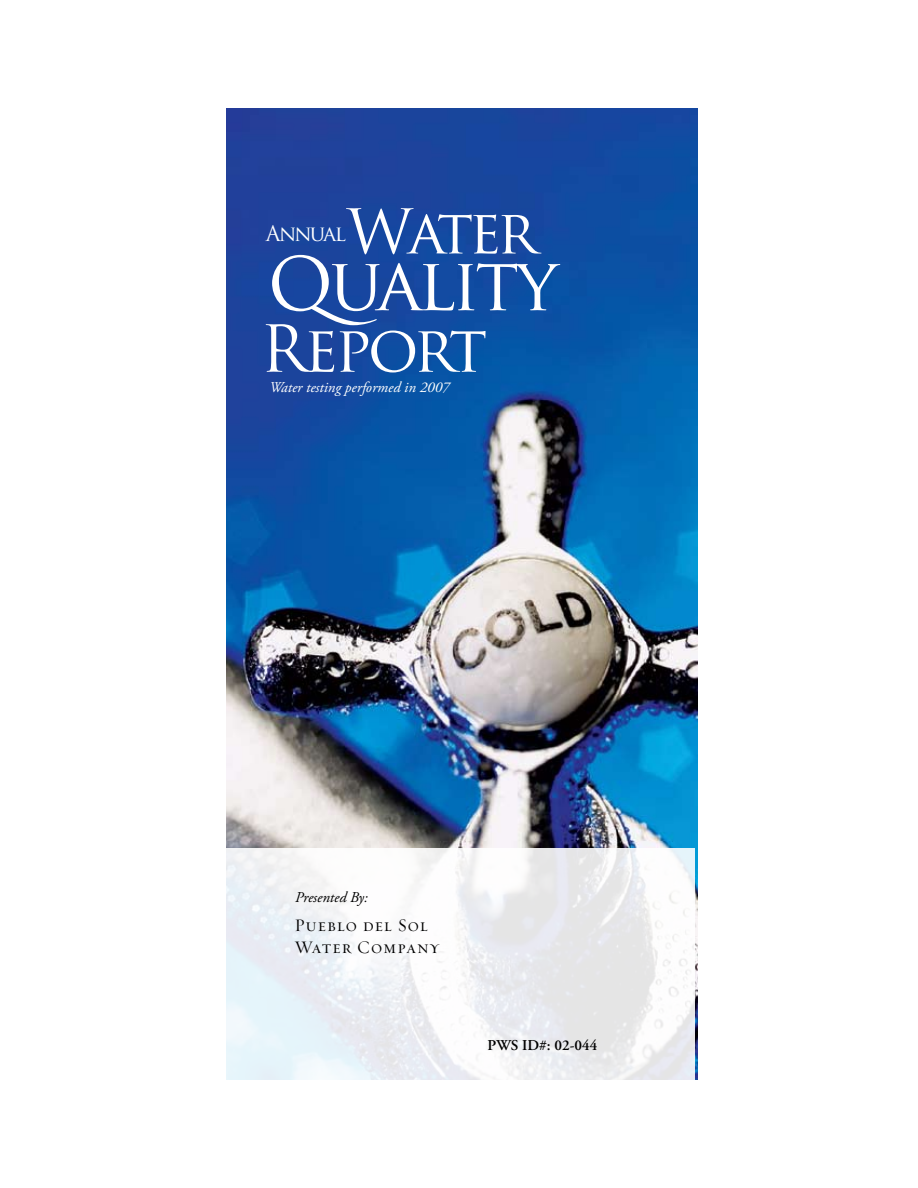
<style>
.page{position:relative;width:918px;height:1188px;background:#fff}
.page>*{position:absolute;margin:0;border:0;box-sizing:border-box;transform-origin:0 0}
.t1{font:72px "Trajan Pro";letter-spacing:-.06em;color:#fff}
.t2{font:63px "Trajan Pro";letter-spacing:-.06em;color:#fff}
.t3{font:60px "Trajan Pro";letter-spacing:-.08em;color:#fff}
.t4{font:21px "Trajan Pro";letter-spacing:-.08em;color:#fff}
.t5{font:18px/21.6px "Requiem HTF Regular";letter-spacing:.05em;color:#000}
.t6{font:italic 15px "Adobe Garamond Pro";color:#fff}
.t7{font:600 15px "Adobe Garamond Pro";color:#000}
.t8{font:italic 15px "Adobe Garamond Pro";color:#000}
</style>
<div class="page">
<img style="left:226px;top:108px;width:471px;height:972px">
<svg style="left:226px;top:849px;width:469px;height:231px"></svg>
<h3 class="t3" style="left:347px;top:193px;width:192px">Water</h3>
<h3 class="t4" style="left:266px;top:220px;width:82px">Annual</h3>
<h1 class="t1" style="left:267px;top:238px;width:292px">Quality</h1>
<h2 class="t2" style="left:260px;top:309px;width:229px">Report</h2>
<p class="t6" style="left:269px;top:378px;width:182px">Water testing performed in 2007</p>
<p class="t8" style="left:295px;top:888px;width:74px">Presented By:</p>
<p class="t5" style="left:295px;top:917px;width:146px">Pueblo del Sol<br>Water Company</p>
<p class="t7" style="left:488px;top:1037px;width:111px">PWS ID#: 02-044</p>
</div>
